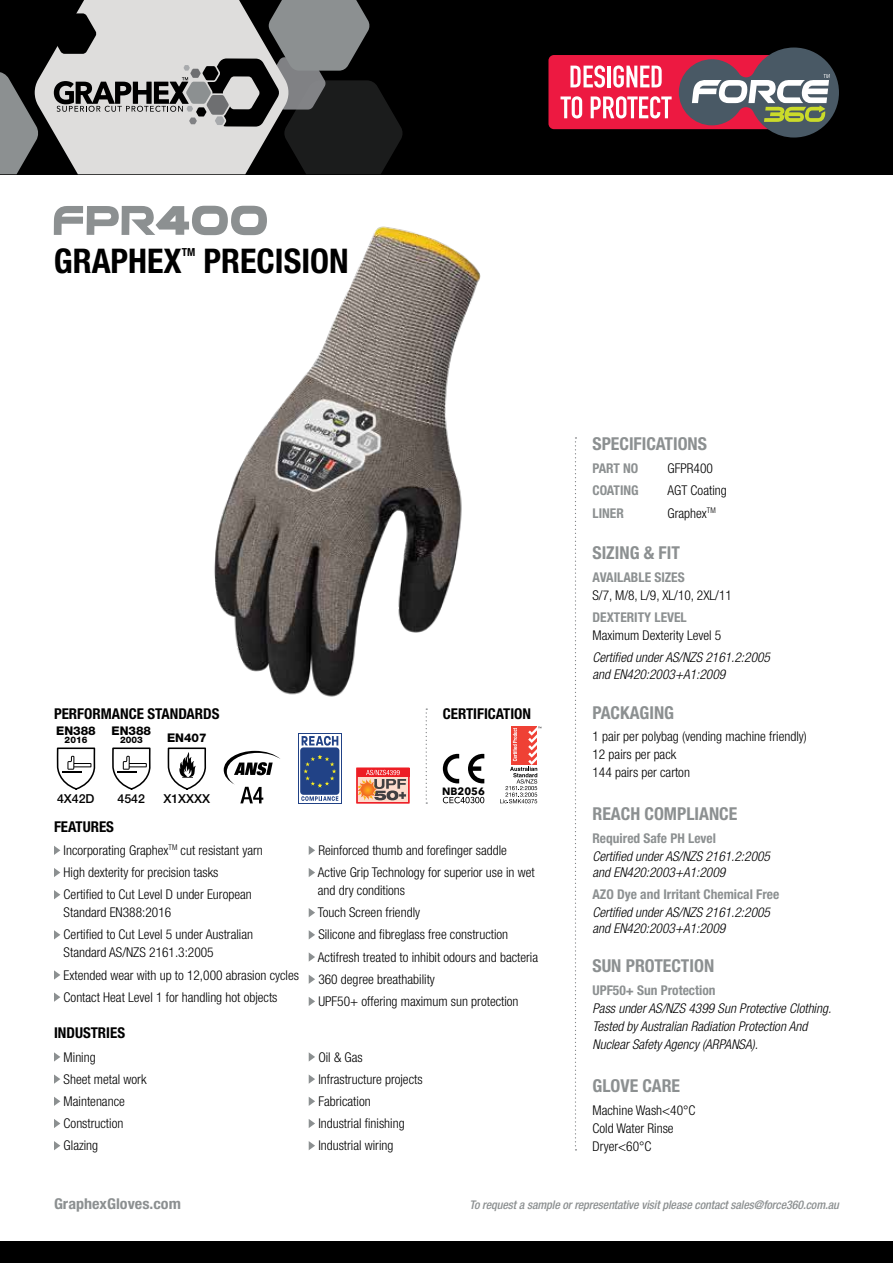
<style>
.page{position:relative;width:893px;height:1263px;background:#fff}
.page>*{position:absolute;margin:0;border:0;box-sizing:border-box;transform-origin:0 0}
.t1{font:700 condensed 34.05px "Helvetica Neue LT Pro";color:#000}
.t2{font:700 condensed 17.85px "Helvetica Neue LT Pro";color:#8c9091}
.t3{font:700 condensed 15px "Helvetica Neue LT Pro";color:#000}
.t4{font:700 condensed 15px "Helvetica Neue LT Pro";color:#8c9091;scale:1.08 1}
.t5{font:300 condensed 13.5px/22.2px "Helvetica Neue LT Pro";color:#000}
.t6{font:italic 300 condensed 13.5px/16.2px "Helvetica Neue LT Pro";color:#000}
.t7{font:700 condensed 13.5px "Helvetica Neue LT Pro";color:#8c9091}
.t8{font:500 12.3px "Helvetica Neue LT Pro";color:#000}
.t9{font:italic 500 condensed 12px "Helvetica Neue LT Pro";letter-spacing:-.01em;color:#8c9091}
.t10{font:800 12px "Helvetica Neue LT Pro";color:#000}
.t11{font:700 condensed 11.1px "Helvetica Neue LT Pro";color:#000}
.t12{font:700 10.5px "Avenir Next";color:#000}
.t13{font:800 9px "Helvetica Neue LT Pro";color:#000}
</style>
<div class="page">
<div style="left:0;top:0;width:893px;height:174px;background:#000"></div>
<div style="left:548px;top:55px;width:255px;height:74px;background:#ed1941;border-radius:5px"></div>
<svg style="left:570px;top:65px;width:35px;height:23px"></svg>
<hr style="left:607px;top:66px;width:3px;height:21px;background:#fff">
<svg style="left:613px;top:65px;width:49px;height:23px"></svg>
<svg style="left:560px;top:96px;width:22px;height:22px"></svg>
<svg style="left:591px;top:96px;width:81px;height:22px"></svg>
<svg style="left:679px;top:48px;width:160px;height:90px"></svg>
<svg style="left:54px;top:846px;width:6px;height:9px"></svg>
<svg style="left:54px;top:868px;width:6px;height:9px"></svg>
<svg style="left:54px;top:890px;width:6px;height:9px"></svg>
<svg style="left:54px;top:930px;width:6px;height:9px"></svg>
<svg style="left:54px;top:970px;width:6px;height:9px"></svg>
<svg style="left:54px;top:992px;width:6px;height:10px"></svg>
<svg style="left:309px;top:846px;width:6px;height:9px"></svg>
<svg style="left:309px;top:868px;width:6px;height:9px"></svg>
<svg style="left:309px;top:908px;width:6px;height:9px"></svg>
<svg style="left:309px;top:930px;width:6px;height:9px"></svg>
<svg style="left:309px;top:952px;width:6px;height:10px"></svg>
<svg style="left:309px;top:975px;width:6px;height:9px"></svg>
<svg style="left:309px;top:997px;width:6px;height:9px"></svg>
<svg style="left:54px;top:1052px;width:6px;height:9px"></svg>
<svg style="left:54px;top:1074px;width:6px;height:10px"></svg>
<svg style="left:54px;top:1097px;width:6px;height:9px"></svg>
<svg style="left:54px;top:1119px;width:6px;height:9px"></svg>
<svg style="left:54px;top:1141px;width:6px;height:9px"></svg>
<svg style="left:309px;top:1052px;width:6px;height:9px"></svg>
<svg style="left:309px;top:1075px;width:6px;height:9px"></svg>
<svg style="left:309px;top:1097px;width:6px;height:9px"></svg>
<svg style="left:309px;top:1119px;width:6px;height:9px"></svg>
<svg style="left:309px;top:1141px;width:6px;height:9px"></svg>
<svg style="left:575px;top:437px;width:1px;height:713px"></svg>
<svg style="left:54px;top:206px;width:120px;height:29px"></svg>
<svg style="left:224px;top:751px;width:56px;height:52px"></svg>
<img style="left:174px;top:205px;width:307px;height:520px">
<div style="left:0;top:1242px;width:893px;height:21px;background:#000"></div>
<svg style="left:300px;top:735px;width:40px;height:66px"></svg>
<svg style="left:302px;top:736px;width:36px;height:10px"></svg>
<svg style="left:301px;top:796px;width:37px;height:5px"></svg>
<div style="left:300px;top:747px;width:39px;height:48px;background:#214286;border-radius:3px"></div>
<svg style="left:303px;top:755px;width:33px;height:32px"></svg>
<svg style="left:358px;top:777px;width:49px;height:24px"></svg>
<div style="left:357px;top:768px;width:52px;height:9px;background:#ed1d24"></div>
<svg style="left:358px;top:770px;width:48px;height:30px"></svg>
<div style="left:356px;top:768px;width:53px;height:35px;border:1px solid #ed1d24"></div>
<svg style="left:426px;top:708px;width:1px;height:96px"></svg>
<svg style="left:443px;top:797px;width:41px;height:6px"></svg>
<svg style="left:443px;top:754px;width:16px;height:29px"></svg>
<svg style="left:468px;top:754px;width:16px;height:29px"></svg>
<svg style="left:500px;top:727px;width:41px;height:77px"></svg>
<svg style="left:56px;top:747px;width:40px;height:43px"></svg>
<svg style="left:112px;top:747px;width:39px;height:43px"></svg>
<svg style="left:167px;top:747px;width:40px;height:43px"></svg>
<svg style="left:0;top:0;width:403px;height:175px"></svg>
<h1 class="t1" style="left:54px;top:240px;width:130px">GRAPHEX</h1>
<p class="t11" style="left:182px;top:245px;width:15px">TM</p>
<h1 class="t1" style="left:204px;top:240px;width:146px">PRECISION</h1>
<p class="t3" style="left:54px;top:705px;width:167px">PERFORMANCE STANDARDS</p>
<p class="t3" style="left:443px;top:705px;width:90px">CERTIFICATION</p>
<p class="t10" style="left:56px;top:723px;width:41px">EN388</p>
<p class="t13" style="left:65px;top:734px;width:24px">2016</p>
<p class="t10" style="left:112px;top:723px;width:41px">EN388</p>
<p class="t13" style="left:120px;top:734px;width:24px">2003</p>
<p class="t10" style="left:167px;top:731px;width:41px">EN407</p>
<p class="t8" style="left:57px;top:792px;width:39px">4X42D</p>
<p class="t8" style="left:118px;top:792px;width:29px">4542</p>
<p class="t3" style="left:54px;top:817px;width:62px">FEATURES</p>
<p class="t8" style="left:163px;top:792px;width:48px">X1XXXX</p>
<p class="t5" style="left:64px;top:839px;width:201px">Incorporating Graphex<sup>TM</sup> cut resistant yarn<br>High dexterity for precision tasks<br>Certified to Cut Level D under European</p>
<p class="t5" style="left:64px;top:901px;width:191px">Standard EN388:2016<br>Certified to Cut Level 5 under Australian</p>
<p class="t5" style="left:64px;top:941px;width:237px">Standard AS/NZS 2161.3:2005<br>Extended wear with up to 12,000 abrasion cycles<br>Contact Heat Level 1 for handling hot objects</p>
<p class="t3" style="left:54px;top:1024px;width:73px">INDUSTRIES</p>
<p class="t12" style="left:442px;top:782px;width:44px">NB2056</p>
<p class="t5" style="left:318px;top:839px;width:218px">Reinforced thumb and forefinger saddle<br>Active Grip Technology for superior use in wet</p>
<p class="t5" style="left:318px;top:879px;width:222px">and dry conditions<br>Touch Screen friendly<br>Silicone and fibreglass free construction Actifresh treated to inhibit odours and bacteria 360 degree breathability<br>UPF50+ offering maximum sun protection</p>
<p class="t5" style="left:64px;top:1045px;width:84px">Mining<br>Sheet metal work<br>Maintenance<br>Construction<br>Glazing</p>
<p class="t5" style="left:318px;top:1045px;width:106px">Oil &amp; Gas<br>Infrastructure projects<br>Fabrication<br>Industrial finishing<br>Industrial wiring</p>
<h2 class="t2" style="left:592px;top:433px;width:116px">SPECIFICATIONS</h2>
<p class="t7" style="left:592px;top:460px;width:47px">PART NO</p>
<p class="t5" style="left:667px;top:457px;width:47px">GFPR400</p>
<p class="t7" style="left:592px;top:482px;width:48px">COATING</p>
<p class="t5" style="left:667px;top:479px;width:61px">AGT Coating</p>
<p class="t7" style="left:592px;top:504px;width:33px">LINER</p>
<p class="t5" style="left:667px;top:501px;width:50px">Graphex<sup>TM</sup></p>
<h2 class="t2" style="left:592px;top:542px;width:89px">SIZING &amp; FIT</h2>
<p class="t7" style="left:592px;top:569px;width:94px">AVAILABLE SIZES</p>
<p class="t5" style="left:592px;top:584px;width:141px">S/7, M/8, L/9, XL/10, 2XL/11</p>
<p class="t7" style="left:592px;top:609px;width:96px">DEXTERITY LEVEL</p>
<p class="t5" style="left:592px;top:624px;width:130px">Maximum Dexterity Level 5</p>
<p class="t6" style="left:592px;top:650px;width:179px">Certified under AS/NZS 2161.2:2005 and EN420:2003+A1:2009</p>
<h2 class="t2" style="left:592px;top:702px;width:83px">PACKAGING</h2>
<p class="t5" style="left:592px;top:727px;width:216px;line-height:18px">1 pair per polybag (vending machine friendly)<br>12 pairs per pack<br>144 pairs per carton</p>
<h2 class="t2" style="left:592px;top:803px;width:146px">REACH COMPLIANCE</h2>
<p class="t7" style="left:592px;top:830px;width:125px">Required Safe PH Level</p>
<p class="t6" style="left:592px;top:848px;width:179px">Certified under AS/NZS 2161.2:2005 and EN420:2003+A1:2009</p>
<p class="t7" style="left:592px;top:886px;width:188px">AZO Dye and Irritant Chemical Free</p>
<p class="t6" style="left:592px;top:905px;width:179px">Certified under AS/NZS 2161.2:2005 and EN420:2003+A1:2009</p>
<h2 class="t2" style="left:592px;top:955px;width:123px">SUN PROTECTION</h2>
<p class="t7" style="left:592px;top:982px;width:125px">UPF50+ Sun Protection</p>
<p class="t6" style="left:592px;top:999px;width:240px;line-height:18px">Pass under AS/NZS 4399 Sun Protective Clothing.<br>Tested by Australian Radiation Protection And<br>Nuclear Safety Agency (ARPANSA).</p>
<h2 class="t2" style="left:592px;top:1074px;width:89px">GLOVE CARE</h2>
<p class="t5" style="left:592px;top:1101px;width:105px;line-height:18px">Machine Wash&lt;40°C<br>Cold Water Rinse<br>Dryer&lt;60°C</p>
<p class="t4" style="left:54px;top:1194px;width:119px">GraphexGloves.com</p>
<p class="t9" style="left:470px;top:1197px;width:371px">To request a sample or representative visit please contact sales@force360.com.au</p>
</div>
